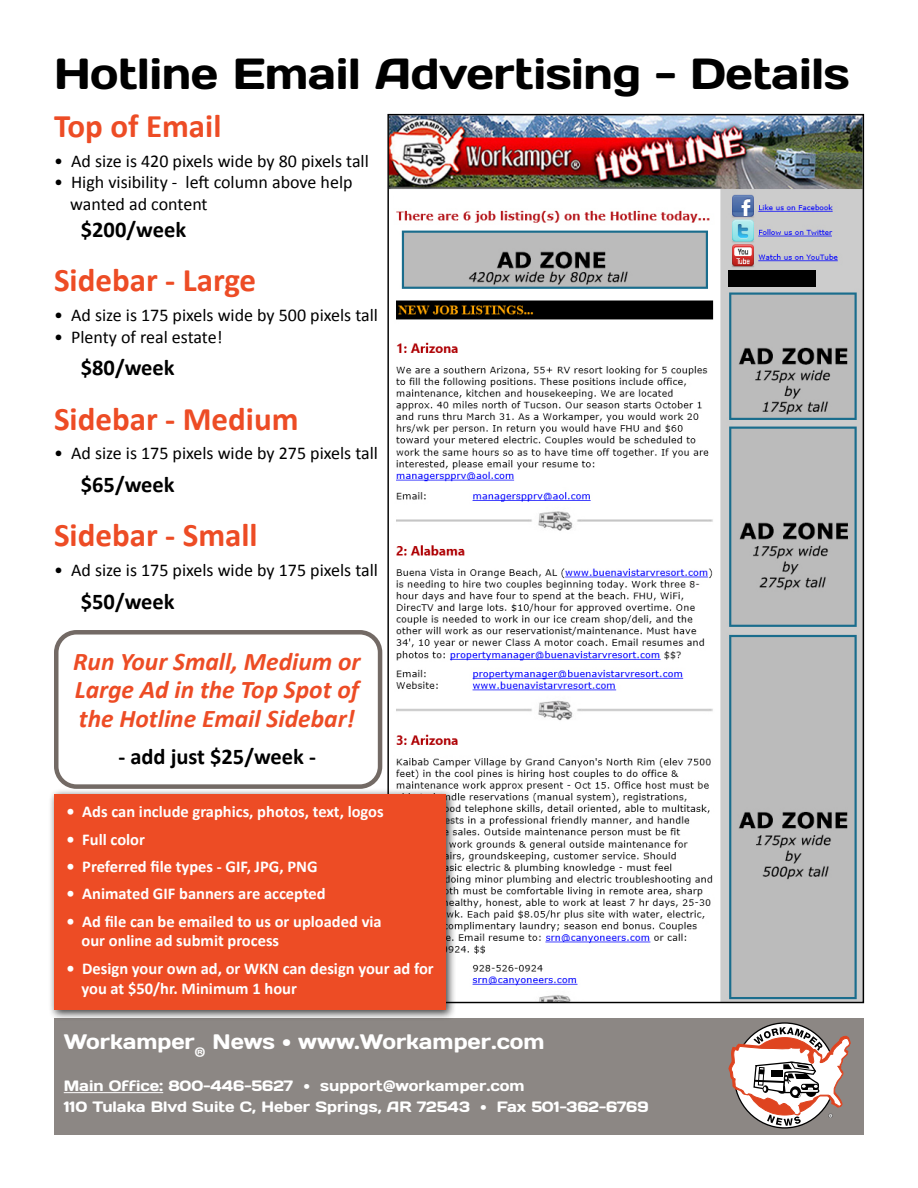
<style>
.page{position:relative;width:918px;height:1188px;background:#fff}
.page>*{position:absolute;margin:0;border:0;box-sizing:border-box;transform-origin:0 0}
.t1{font:43.5px "Days";letter-spacing:-.01em;color:#000}
.t2{font:700 33px "Calibri";color:#ed4c25}
.t3{font:italic 700 25.5px/28.5px "Calibri";color:#ed4c25;text-align:justify}
.t4{font:700 22.5px "Calibri";color:#000}
.t5{font:21px "Days";color:#fff}
.t6{font:18px/21.6px "Calibri";color:#000}
.t7{font:700 16.5px/19.8px "Calibri";color:#fff}
.t8{font:15px/21px "Days";color:#fff}
</style>
<div class="page">
<div style="left:54px;top:1018px;width:810px;height:117px;background:#8c8784"></div>
<hr style="left:64px;top:1092px;width:99px;height:1px;background:#fff">
<svg style="left:728px;top:1027px;width:123px;height:102px"></svg>
<div style="left:54px;top:630px;width:328px;height:159px;border:4px solid #736a65;border-radius:20px"></div>
<img style="left:389px;top:116px;width:473px;height:885px">
<div style="left:728px;top:270px;width:88px;height:16px;background:#000"></div>
<div style="left:48px;top:788px;width:408px;height:233px;background:#000;opacity:.75"></div>
<div style="left:54px;top:794px;width:392px;height:216px;background:#ed4c25"></div>
<div style="left:394px;top:195px;width:242px;height:13px;background:#fff"></div>
<h1 class="t1" style="left:54px;top:46px;width:797px">Hotline Email Advertising - Details</h1>
<h2 class="t2" style="left:54px;top:105px;width:169px">Top of Email</h2>
<p class="t6" style="left:54px;top:150px;width:316px">• Ad size is 420 pixels wide by 80 pixels tall</p>
<p class="t6" style="left:70px;top:171px;width:284px;text-indent:-16px">• High visibility - left column above help wanted ad content</p>
<h3 class="t4" style="left:81px;top:215px;width:107px">$200/week</h3>
<h2 class="t2" style="left:54px;top:259px;width:204px">Sidebar - Large</h2>
<p class="t6" style="left:54px;top:304px;width:326px">• Ad size is 175 pixels wide by 500 pixels tall</p>
<p class="t6" style="left:54px;top:326px;width:170px">• Plenty of real estate!</p>
<h3 class="t4" style="left:81px;top:353px;width:95px">$80/week</h3>
<h2 class="t2" style="left:54px;top:397px;width:246px">Sidebar - Medium</h2>
<p class="t6" style="left:54px;top:443px;width:326px">• Ad size is 175 pixels wide by 275 pixels tall</p>
<h3 class="t4" style="left:81px;top:470px;width:95px">$65/week</h3>
<h2 class="t2" style="left:54px;top:514px;width:205px">Sidebar - Small</h2>
<p class="t6" style="left:54px;top:560px;width:326px">• Ad size is 175 pixels wide by 175 pixels tall</p>
<h3 class="t4" style="left:81px;top:587px;width:95px">$50/week</h3>
<h3 class="t3" style="left:73px;top:647px;width:289px">Run Your Small, Medium or Large Ad in the Top Spot of the Hotline Email Sidebar!</h3>
<h3 class="t4" style="left:118px;top:742px;width:199px">- add just $25/week -</h3>
<p class="t7" style="left:67px;top:802px;width:319px">• Ads can include graphics, photos, text, logos</p>
<p class="t7" style="left:67px;top:829px;width:80px">• Full color</p>
<p class="t7" style="left:67px;top:857px;width:252px">• Preferred file types - GIF, JPG, PNG</p>
<p class="t7" style="left:67px;top:884px;width:261px">• Animated GIF banners are accepted</p>
<p class="t7" style="left:81px;top:911px;width:302px;text-indent:-15px">• Ad file can be emailed to us or uploaded via our online ad submit process</p>
<p class="t7" style="left:81px;top:958px;width:354px;text-indent:-15px">• Design your own ad, or WKN can design your ad for you at $50/hr. Minimum 1 hour</p>
<p class="t5" style="left:64px;top:1028px;width:482px">Workamper<sub>®</sub> News • www.Workamper.com</p>
<p class="t8" style="left:64px;top:1075px;width:586px">Main Office: 800-446-5627 • support@workamper.com<br>110 Tulaka Blvd Suite C, Heber Springs, AR 72543 • Fax 501-362-6769</p>
</div>
